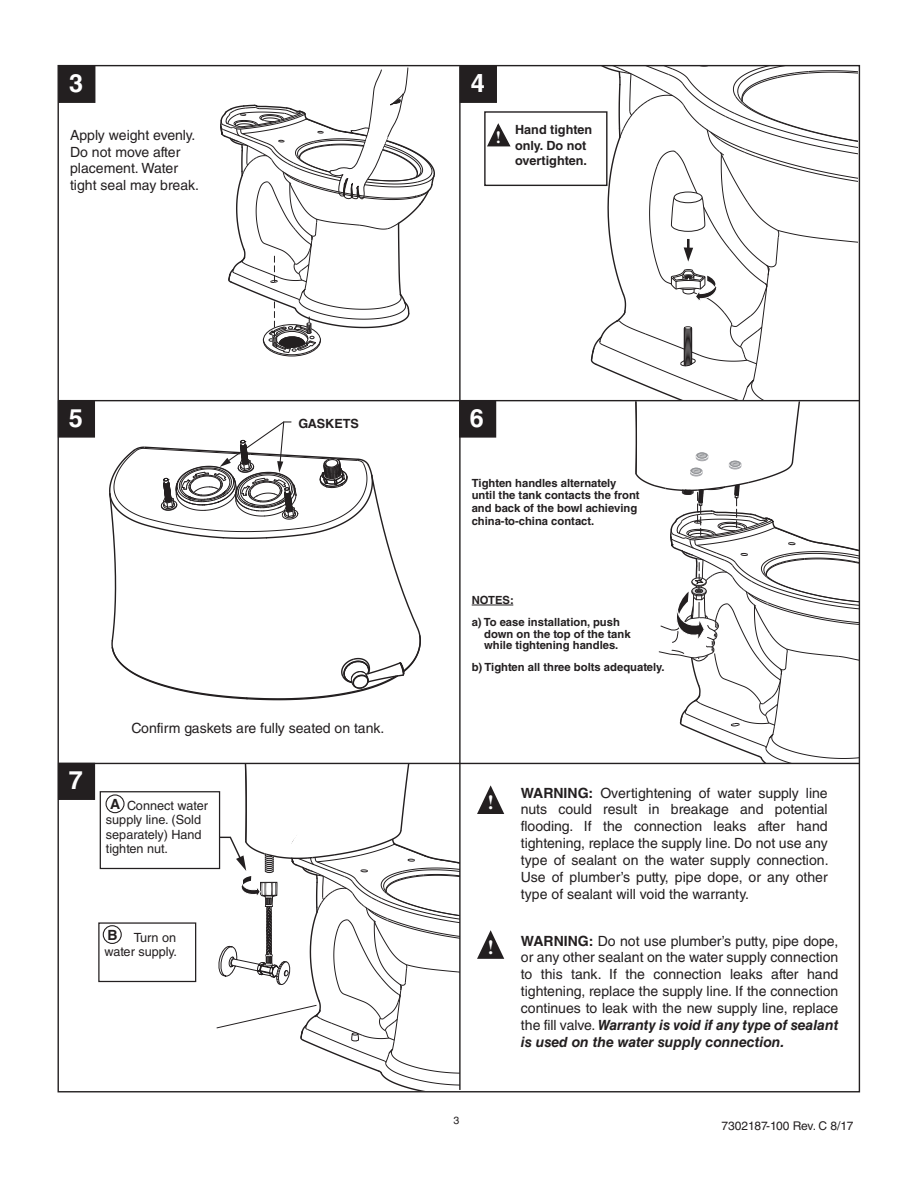
<style>
.page{position:relative;width:918px;height:1188px;background:#fff}
.page>*{position:absolute;margin:0;border:0;box-sizing:border-box;transform-origin:0 0}
.t1{font:700 25.35px "Helvetica LT Std";color:#fff}
.t2{font:700 19.65px "Times New Roman MT Std";color:#fff}
.t3{font:700 16.8px "Times New Roman MT Std";color:#fff}
.t4{font:14.1px/16.8px "Helvetica LT Std";color:#231f20;text-align:justify}
.t5{font:700 14.1px "Helvetica LT Std";color:#231f20}
.t6{font:12.6px/14.1px "Helvetica LT Std";color:#231f20;text-align:right}
.t7{font:700 12.6px/15.5px "Helvetica LT Std";color:#231f20}
.t8{font:12px "Helvetica LT Std";color:#231f20}
.t9{font:700 11.25px/12.6px "Helvetica LT Std";color:#231f20}
.t10{font:10.5px "Helvetica LT Std";color:#231f20}
.s1{font-weight:700;font-size:14.1px}
.s2{font-weight:700}
.s3{font-weight:700;font-style:italic}
</style>
<div class="page">
<div style="left:59px;top:401px;width:35px;height:36px;background:#231f20"></div>
<div style="left:58px;top:400px;width:37px;height:38px;border:1px solid #231f20"></div>
<div style="left:59px;top:763px;width:35px;height:36px;background:#231f20"></div>
<div style="left:58px;top:763px;width:37px;height:37px;border:1px solid #231f20"></div>
<div style="left:460px;top:401px;width:36px;height:36px;background:#231f20"></div>
<div style="left:459px;top:400px;width:37px;height:38px;border:1px solid #231f20"></div>
<svg style="left:477px;top:785px;width:27px;height:29px"></svg>
<svg style="left:477px;top:930px;width:27px;height:29px"></svg>
<hr style="left:459px;top:66px;width:2px;height:1024px;background:#231f20">
<hr style="left:472px;top:605px;width:41px;height:1px;background:#231f20">
<div style="left:100px;top:791px;width:120px;height:78px;border:1px solid #231f20"></div>
<div style="left:98px;top:922px;width:98px;height:60px;border:1px solid #231f20"></div>
<div style="left:106px;top:794px;width:19px;height:19px;border:1px solid #231f20;border-radius:50%"></div>
<div style="left:103px;top:925px;width:19px;height:19px;border:1px solid #231f20;border-radius:50%"></div>
<hr style="left:59px;top:763px;width:801px;height:1px;background:#231f20">
<hr style="left:59px;top:400px;width:801px;height:1px;background:#231f20">
<svg style="left:109px;top:421px;width:312px;height:280px"></svg>
<svg style="left:216px;top:764px;width:244px;height:326px"></svg>
<div style="left:59px;top:66px;width:36px;height:36px;background:#231f20"></div>
<div style="left:58px;top:66px;width:37px;height:37px;border:1px solid #231f20"></div>
<div style="left:461px;top:66px;width:35px;height:36px;background:#231f20"></div>
<div style="left:460px;top:66px;width:37px;height:37px;border:1px solid #231f20"></div>
<div style="left:484px;top:111px;width:124px;height:75px;border:1px solid #231f20"></div>
<svg style="left:487px;top:123px;width:24px;height:24px"></svg>
<svg style="left:220px;top:67px;width:215px;height:290px"></svg>
<svg style="left:556px;top:67px;width:304px;height:696px"></svg>
<p class="t1" style="left:69px;top:68px;width:16px">3</p>
<p class="t1" style="left:471px;top:68px;width:16px">4</p>
<p class="t4" style="left:70px;top:126px;width:131px;text-align:left">Apply weight evenly.<br>Do not move after placement. Water tight seal may break.</p>
<p class="t7" style="left:515px;top:122px;width:79px">Hand tighten only. Do not overtighten.</p>
<p class="t3" style="left:496px;top:126px;width:6px">!</p>
<p class="t1" style="left:69px;top:403px;width:16px">5</p>
<p class="t7" style="left:298px;top:415px;width:62px">GASKETS</p>
<p class="t1" style="left:69px;top:765px;width:16px">7</p>
<p class="t4" style="left:131px;top:719px;width:255px">Confirm gaskets are fully seated on tank.</p>
<p class="t6" style="left:106px;top:799px;width:104px;text-align:left;text-indent:4px"><span class="s1">A</span> Connect water supply line. (Sold separately) Hand tighten nut.</p>
<p class="t5" style="left:108px;top:926px;width:12px">B</p>
<p class="t6" style="left:104px;top:931px;width:74px">Turn on water supply.</p>
<p class="t1" style="left:470px;top:403px;width:16px">6</p>
<p class="t9" style="left:472px;top:476px;width:169px">Tighten handles alternately until the tank contacts the front and back of the bowl achieving china-to-china contact.</p>
<p class="t9" style="left:472px;top:588px;width:150px;line-height:22.5px">NOTES:<br>a) To ease installation, push</p>
<p class="t9" style="left:484px;top:628px;width:148px;line-height:11.2px">down on the top of the tank while tightening handles.</p>
<p class="t9" style="left:472px;top:661px;width:194px">b) Tighten all three bolts adequately.</p>
<p class="t10" style="left:454px;top:1114px;width:7px">3</p>
<p class="t2" style="left:488px;top:790px;width:7px">!</p>
<p class="t2" style="left:488px;top:935px;width:7px">!</p>
<p class="t4" style="left:521px;top:784px;width:309px"><span class="s2">WARNING:</span> Overtightening of water supply line nuts could result in breakage and potential flooding. If the connection leaks after hand tightening, replace the supply line. Do not use any type of sealant on the water supply connection.<br>Use of plumber’s putty, pipe dope, or any other type of sealant will void the warranty.</p>
<p class="t4" style="left:521px;top:932px;width:319px"><span class="s2">WARNING:</span> Do not use plumber’s putty, pipe dope, or any other sealant on the water supply connection to this tank. If the connection leaks after hand tightening, replace the supply line. If the connection continues to leak with the new supply line, replace the fill valve. <span class="s3">Warranty is void if any type of sealant is used on the water supply connection.</span></p>
<p class="t8" style="left:722px;top:1119px;width:133px">7302187-100 Rev. C 8/17</p>
</div>
